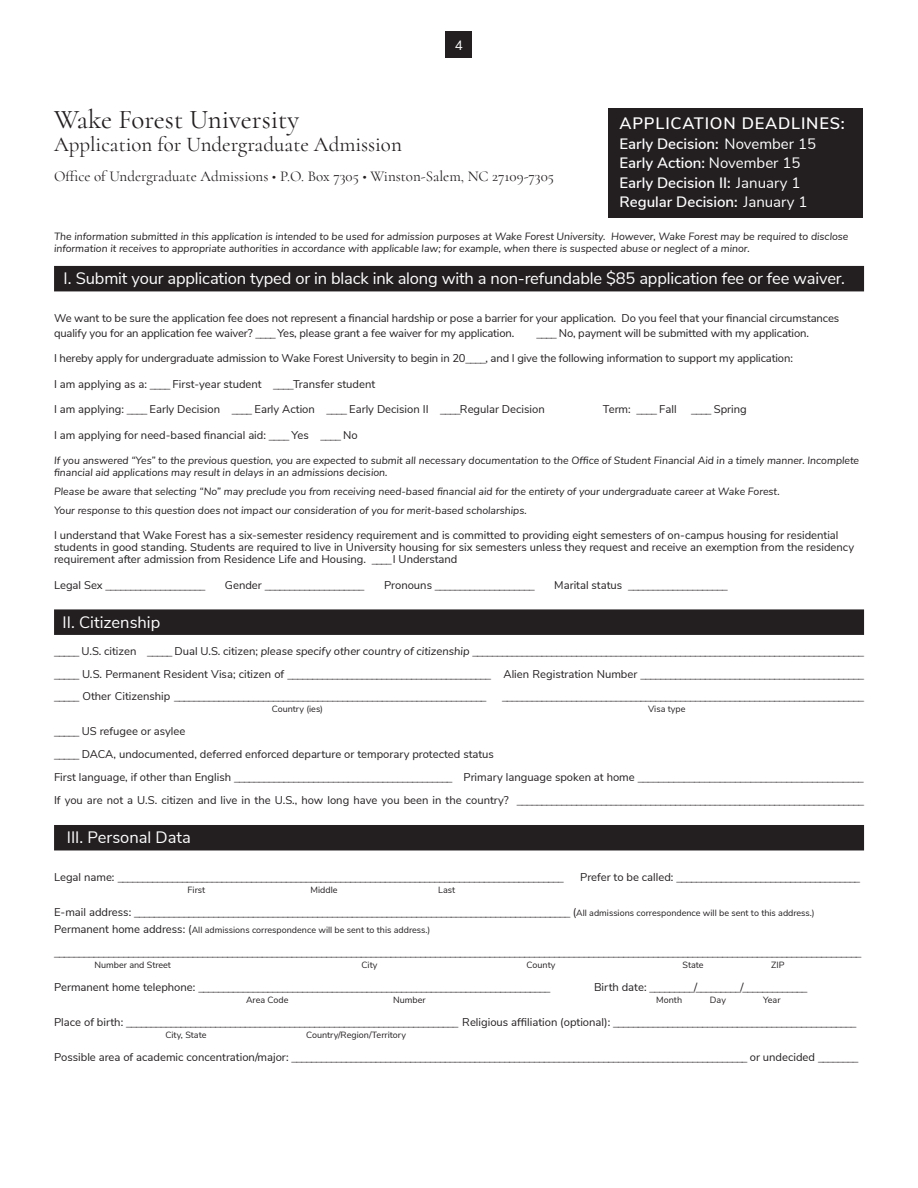
<style>
.page{position:relative;width:918px;height:1188px;background:#fff}
.page>*{position:absolute;margin:0;border:0;box-sizing:border-box;transform-origin:0 0}
.t1{font:27px "Cormorant";color:#231f20}
.t2{font:21px "Cormorant";color:#231f20}
.t3{font:16.5px "Nunito Sans";letter-spacing:-.01em;color:#fff}
.body_text{font:600 16.5px "Nunito Sans";letter-spacing:.05em;color:#fff}
.body_text-2{font:600 15px "Nunito Sans";color:#fff}
.t4{font:15px "Cormorant";color:#231f20}
.t5{font:13.5px "Nunito Sans";color:#fff}
.t6{font:11.25px "Avenir";color:#231f20}
.t7{font:11.25px/12px "Nunito Sans";color:#231f20}
.t8{font:italic 10.5px/12px "Nunito Sans";color:#231f20}
.t9{font:9px "Nunito Sans";color:#231f20}
.s1{font-weight:400}
.s2{font-family:"Avenir"}
.s3{font-family:"Nunito Sans"}
.s4{font-family:"Nunito Sans";font-style:italic}
.s5{font-family:"Nunito Sans";font-size:9px}
.s6{font-size:11.25px}
</style>
<div class="page">
<div style="left:54px;top:266px;width:810px;height:25px;background:#231f20"></div>
<div style="left:54px;top:609px;width:810px;height:26px;background:#231f20"></div>
<div style="left:54px;top:825px;width:810px;height:25px;background:#231f20"></div>
<div style="left:446px;top:31px;width:26px;height:27px;background:#231f20"></div>
<div style="left:609px;top:108px;width:254px;height:110px;background:#231f20"></div>
<p class="t5" style="left:455px;top:35px;width:10px">4</p>
<p class="t1" style="left:54px;top:103px;width:247px">Wake Forest University</p>
<p class="t2" style="left:54px;top:131px;width:349px">Application for Undergraduate Admission</p>
<p class="t4" style="left:54px;top:167px;width:502px">Office of Undergraduate Admissions • P.O. Box 7305 • Winston-Salem, NC 27109-7305</p>
<p class="body_text" style="left:619px;top:111px;width:227px">APPLICATION DEADLINES:</p>
<p class="body_text-2" style="left:619px;top:132px;width:198px">Early Decision: <span class="s1">November 15</span></p>
<p class="body_text-2" style="left:619px;top:152px;width:182px">Early Action: <span class="s1">November 15</span></p>
<p class="body_text-2" style="left:619px;top:171px;width:182px">Early Decision II: <span class="s1">January 1</span></p>
<p class="body_text-2" style="left:619px;top:191px;width:190px">Regular Decision: <span class="s1">January 1</span></p>
<p class="t8" style="left:54px;top:230px;width:796px">The information submitted in this application is intended to be used for admission purposes at Wake Forest University. However, Wake Forest may be required to disclose information it receives to appropriate authorities in accordance with applicable law; for example, when there is suspected abuse or neglect of a minor.</p>
<p class="t3" style="left:64px;top:267px;width:783px">I. Submit your application typed or in black ink along with a non-refundable $85 application fee or fee waiver.</p>
<p class="t7" style="left:54px;top:310px;width:787px;line-height:15px">We want to be sure the application fee does not represent a financial hardship or pose a barrier for your application. Do you feel that your financial circumstances qualify you for an application fee waiver? <span class="s2">____</span>Yes, please grant a fee waiver for my application.</p>
<p class="t7" style="left:536px;top:326px;width:274px"><span class="s2">____</span> No, payment will be submitted with my application.</p>
<p class="t7" style="left:54px;top:352px;width:740px">I hereby apply for undergraduate admission to Wake Forest University to begin in 20<span class="s2">____</span>, and I give the following information to support my application:</p>
<p class="t7" style="left:54px;top:377px;width:323px">I am applying as a: <span class="s2">____</span> First-year student <span class="s2">____</span>Transfer student</p>
<p class="t7" style="left:54px;top:403px;width:492px">I am applying: <span class="s2">____</span> Early Decision <span class="s2">____</span> Early Action <span class="s2">____</span> Early Decision II <span class="s2">____</span>Regular Decision</p>
<p class="t7" style="left:603px;top:403px;width:75px">Term: <span class="s2">____</span> Fall</p>
<p class="t7" style="left:691px;top:403px;width:57px"><span class="s2">____</span> Spring</p>
<p class="t7" style="left:54px;top:428px;width:305px">I am applying for need-based financial aid: <span class="s2">____</span> Yes <span class="s2">____</span> No</p>
<p class="t8" style="left:54px;top:454px;width:807px">If you answered “Yes” to the previous question, you are expected to submit all necessary documentation to the Office of Student Financial Aid in a timely manner. Incomplete financial aid applications may result in delays in an admissions decision.</p>
<p class="t8" style="left:54px;top:485px;width:727px">Please be aware that selecting “No” may preclude you from receiving need-based financial aid for the entirety of your undergraduate career at Wake Forest.</p>
<p class="t8" style="left:54px;top:504px;width:474px">Your response to this question does not impact our consideration of you for merit-based scholarships.</p>
<p class="t7" style="left:54px;top:529px;width:802px">I understand that Wake Forest has a six-semester residency requirement and is committed to providing eight semesters of on-campus housing for residential students in good standing. Students are required to live in University housing for six semesters unless they request and receive an exemption from the residency requirement after admission from Residence Life and Housing. <span class="s2">____</span> I Understand</p>
<p class="t6" style="left:54px;top:578px;width:153px"><span class="s3">Legal Sex</span> ____________________</p>
<p class="t6" style="left:225px;top:578px;width:141px"><span class="s3">Gender</span> ____________________</p>
<p class="t6" style="left:384px;top:578px;width:152px"><span class="s3">Pronouns</span> ____________________</p>
<p class="t6" style="left:554px;top:578px;width:175px"><span class="s3">Marital status</span> ____________________</p>
<p class="t3" style="left:63px;top:610px;width:99px">II. Citizenship</p>
<p class="t6" style="left:54px;top:644px;width:811px">_____ <span class="s3">U.S. citizen</span> _____ <span class="s3">Dual U.S. citizen;</span> <span class="s4">please specify other country of citizenship</span> _______________________________________________________________________________</p>
<p class="t6" style="left:54px;top:667px;width:811px">_____ <span class="s3">U.S. Permanent Resident Visa; citizen of</span> _________________________________________ <span class="s3">Alien Registration Number</span> _____________________________________________</p>
<p class="t6" style="left:54px;top:690px;width:434px">_____ <span class="s3">Other Citizenship</span> _______________________________________________________________</p>
<p class="t6" style="left:502px;top:690px;width:364px">_________________________________________________________________________</p>
<p class="t9" style="left:272px;top:703px;width:53px">Country (ies)</p>
<p class="t9" style="left:648px;top:703px;width:39px">Visa type</p>
<p class="t7" style="left:54px;top:725px;width:133px"><span class="s2">_____</span> US refugee or asylee</p>
<p class="t7" style="left:54px;top:747px;width:441px"><span class="s2">_____</span> DACA, undocumented, deferred enforced departure or temporary protected status</p>
<p class="t6" style="left:54px;top:770px;width:811px"><span class="s3">First language, if other than English</span> ____________________________________________ <span class="s3">Primary language spoken at home</span> ____________________________________________</p>
<p class="t7" style="left:54px;top:793px;width:811px">If you are not a U.S. citizen and live in the U.S., how long have you been in the country? <span class="s2">______________________________________________________________________</span></p>
<p class="t3" style="left:67px;top:826px;width:126px">III. Personal Data</p>
<p class="t6" style="left:54px;top:871px;width:511px"><span class="s3">Legal name:</span> __________________________________________________________________________________________</p>
<p class="t6" style="left:580px;top:871px;width:282px"><span class="s3">Prefer to be called:</span> _____________________________________</p>
<p class="t9" style="left:188px;top:883px;width:19px">First</p>
<p class="t9" style="left:311px;top:883px;width:28px">Middle</p>
<p class="t9" style="left:438px;top:883px;width:18px">Last</p>
<p class="t6" style="left:54px;top:905px;width:762px"><span class="s3">E-mail address:</span> ________________________________________________________________________________________ <span class="s3">(</span><span class="s5">All admissions correspondence will be sent to this address.)</span></p>
<p class="t9" style="left:54px;top:924px;width:378px"><span class="s6">Permanent home address: (</span>All admissions correspondence will be sent to this address.)</p>
<p class="t6" style="left:54px;top:946px;width:809px">___________________________________________________________________________________________________________________________________________________________________</p>
<p class="t9" style="left:95px;top:958px;width:78px">Number and Street</p>
<p class="t9" style="left:362px;top:958px;width:17px">City</p>
<p class="t9" style="left:527px;top:958px;width:30px">County</p>
<p class="t9" style="left:683px;top:958px;width:23px">State</p>
<p class="t9" style="left:771px;top:958px;width:15px">ZIP</p>
<p class="t6" style="left:54px;top:980px;width:498px"><span class="s3">Permanent home telephone:</span> _______________________________________________________________________</p>
<p class="t6" style="left:594px;top:980px;width:215px"><span class="s3">Birth date:</span> _________<span class="s3">/</span>_________<span class="s3">/</span>_____________</p>
<p class="t9" style="left:246px;top:993px;width:44px">Area Code</p>
<p class="t9" style="left:393px;top:993px;width:34px">Number</p>
<p class="t9" style="left:656px;top:993px;width:27px">Month</p>
<p class="t9" style="left:710px;top:993px;width:18px">Day</p>
<p class="t9" style="left:763px;top:993px;width:19px">Year</p>
<p class="t6" style="left:54px;top:1015px;width:804px"><span class="s3">Place of birth:</span> ___________________________________________________________________ <span class="s3">Religious affiliation (optional):</span> _________________________________________________</p>
<p class="t9" style="left:165px;top:1028px;width:43px">City, State</p>
<p class="t9" style="left:306px;top:1028px;width:101px">Country/Region/Territory</p>
<p class="t6" style="left:54px;top:1050px;width:806px"><span class="s3">Possible area of academic concentration/major:</span> ____________________________________________________________________________________________ <span class="s3">or undecided</span> ________</p>
</div>
